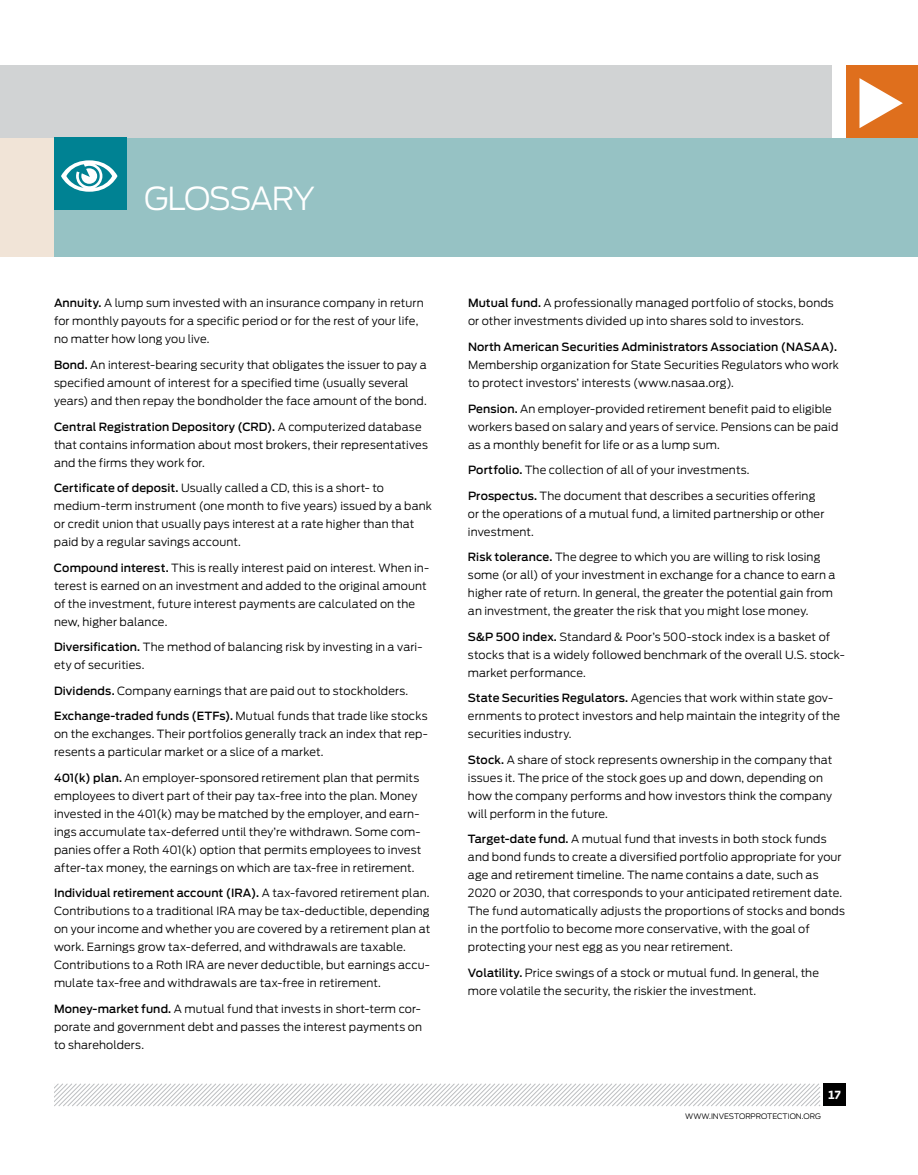
<style>
.page{position:relative;width:918px;height:1175px;background:#fff}
.page>*{position:absolute;margin:0;border:0;box-sizing:border-box;transform-origin:0 0}
.t1{font:300 31.5px "Antenna";letter-spacing:-.045em;color:#fff}
.t2{font:300 11.25px/18px "Antenna";letter-spacing:.005em;color:#000}
.t3{font:500 11.25px "Antenna";letter-spacing:.01em;color:#000}
.t4{font:10.5px "Retina Micro D10";color:#fff}
.t5{font:300 7.5px "Antenna";letter-spacing:-.005em;color:#000}
.s1{font-weight:500}
</style>
<div class="page">
<div style="left:823px;top:1083px;width:23px;height:23px;background:#000"></div>
<svg style="left:54px;top:1083px;width:767px;height:24px"></svg>
<div style="left:0;top:66px;width:831px;height:72px;background:#d1d3d4"></div>
<div style="left:846px;top:66px;width:72px;height:72px;background:#df6f1d"></div>
<svg style="left:860px;top:78px;width:43px;height:50px"></svg>
<div style="left:0;top:138px;width:878px;height:118px;background:#f1e4d7"></div>
<div style="left:54px;top:138px;width:864px;height:118px;background:#96c2c4"></div>
<div style="left:54px;top:138px;width:72px;height:72px;background:#008293"></div>
<svg style="left:61px;top:160px;width:57px;height:32px"></svg>
<h1 class="t1" style="left:144px;top:179px;width:167px">glossary</h1>
<p class="t2" style="left:54px;top:294px;width:371px"><span class="s1">Annuity.</span> A lump sum invested with an insurance company in return for monthly payouts for a specific period or for the rest of your life, no matter how long you live.</p>
<p class="t2" style="left:54px;top:356px;width:374px"><span class="s1">Bond.</span> An interest-bearing security that obligates the issuer to pay a specified amount of interest for a specified time (usually several years) and then repay the bondholder the face amount of the bond.</p>
<p class="t2" style="left:54px;top:417px;width:375px"><span class="s1">Central Registration Depository (CRD).</span> A computerized database that contains information about most brokers, their representatives and the firms they work for.</p>
<p class="t2" style="left:54px;top:479px;width:379px"><span class="s1">Certificate of deposit.</span> Usually called a CD, this is a short- to medium-term instrument (one month to five years) issued by a bank or credit union that usually pays interest at a rate higher than that paid by a regular savings account.</p>
<p class="t2" style="left:54px;top:558px;width:377px"><span class="s1">Compound interest.</span> This is really interest paid on interest. When in&shy;terest is earned on an investment and added to the original amount of the investment, future interest payments are calculated on the new, higher balance.</p>
<p class="t2" style="left:54px;top:638px;width:370px"><span class="s1">Diversification.</span> The method of balancing risk by investing in a vari&shy;ety of securities.</p>
<p class="t2" style="left:54px;top:681px;width:356px"><span class="s1">Dividends.</span> Company earnings that are paid out to stockholders.</p>
<p class="t2" style="left:54px;top:707px;width:375px;text-align:justify"><span class="s1">Exchange-traded funds (ETFs).</span> Mutual funds that trade like stocks on the exchanges. Their portfolios generally track an index that rep&shy;resents a particular market or a slice of a market.</p>
<p class="t2" style="left:54px;top:768px;width:369px"><span class="s1">401(k) plan.</span> An employer-sponsored retirement plan that permits employees to divert part of their pay tax-free into the plan. Money invested in the 401(k) may be matched by the employer, and earn&shy;ings accumulate tax-deferred until they’re withdrawn. Some com&shy;panies offer a Roth 401(k) option that permits employees to invest after-tax money, the earnings on which are tax-free in retirement.</p>
<p class="t2" style="left:54px;top:884px;width:378px"><span class="s1">Individual retirement account (IRA).</span> A tax-favored retirement plan.<br>Contributions to a traditional IRA may be tax-deductible, depending on your income and whether you are covered by a retirement plan at work. Earnings grow tax-deferred, and withdrawals are taxable.<br>Contributions to a Roth IRA are never deductible, but earnings accu&shy;mulate tax-free and withdrawals are tax-free in retirement.</p>
<p class="t2" style="left:54px;top:999px;width:370px;text-align:justify"><span class="s1">Money-market fund.</span> A mutual fund that invests in short-term cor&shy;porate and government debt and passes the interest payments on to shareholders.</p>
<p class="t2" style="left:468px;top:294px;width:367px"><span class="s1">Mutual fund.</span> A professionally managed portfolio of stocks, bonds or other investments divided up into shares sold to investors.</p>
<p class="t3" style="left:468px;top:340px;width:371px">North American Securities Administrators Association (NASAA).</p>
<p class="t2" style="left:468px;top:356px;width:373px">Membership organization for State Securities Regulators who work to protect investors’ interests (www.nasaa.org).</p>
<p class="t2" style="left:468px;top:399px;width:372px"><span class="s1">Pension.</span> An employer-provided retirement benefit paid to eligible workers based on salary and years of service. Pensions can be paid as a monthly benefit for life or as a lump sum.</p>
<p class="t2" style="left:468px;top:461px;width:283px"><span class="s1">Portfolio.</span> The collection of all of your investments.</p>
<p class="t2" style="left:468px;top:486px;width:358px"><span class="s1">Prospectus.</span> The document that describes a securities offering or the operations of a mutual fund, a limited partnership or other investment.</p>
<p class="t2" style="left:468px;top:548px;width:369px"><span class="s1">Risk tolerance.</span> The degree to which you are willing to risk losing some (or all) of your investment in exchange for a chance to earn a higher rate of return. In general, the greater the potential gain from an investment, the greater the risk that you might lose money.</p>
<p class="t2" style="left:468px;top:627px;width:378px"><span class="s1">S&amp;P 500 index.</span> Standard &amp; Poor’s 500-stock index is a basket of stocks that is a widely followed benchmark of the overall U.S. stock&shy;market performance.</p>
<p class="t2" style="left:468px;top:689px;width:374px"><span class="s1">State Securities Regulators.</span> Agencies that work within state gov&shy;ernments to protect investors and help maintain the integrity of the securities industry.</p>
<p class="t2" style="left:468px;top:750px;width:366px"><span class="s1">Stock.</span> A share of stock represents ownership in the company that issues it. The price of the stock goes up and down, depending on how the company performs and how investors think the company will perform in the future.</p>
<p class="t2" style="left:468px;top:830px;width:378px"><span class="s1">Target-date fund.</span> A mutual fund that invests in both stock funds and bond funds to create a diversified portfolio appropriate for your age and retirement timeline. The name contains a date, such as 2020 or 2030, that corresponds to your anticipated retirement date.<br>The fund automatically adjusts the proportions of stocks and bonds in the portfolio to become more conservative, with the goal of protecting your nest egg as you near retirement.</p>
<p class="t2" style="left:468px;top:963px;width:353px"><span class="s1">Volatility.</span> Price swings of a stock or mutual fund. In general, the more volatile the security, the riskier the investment.</p>
<p class="t5" style="left:685px;top:1111px;width:10px">www</p>
<p class="t5" style="left:709px;top:1111px;width:64px">.i nvestorprotecti</p>
<p class="t5" style="left:790px;top:1111px;width:31px">on.org</p>
<p class="t4" style="left:828px;top:1088px;width:14px">17</p>
</div>
